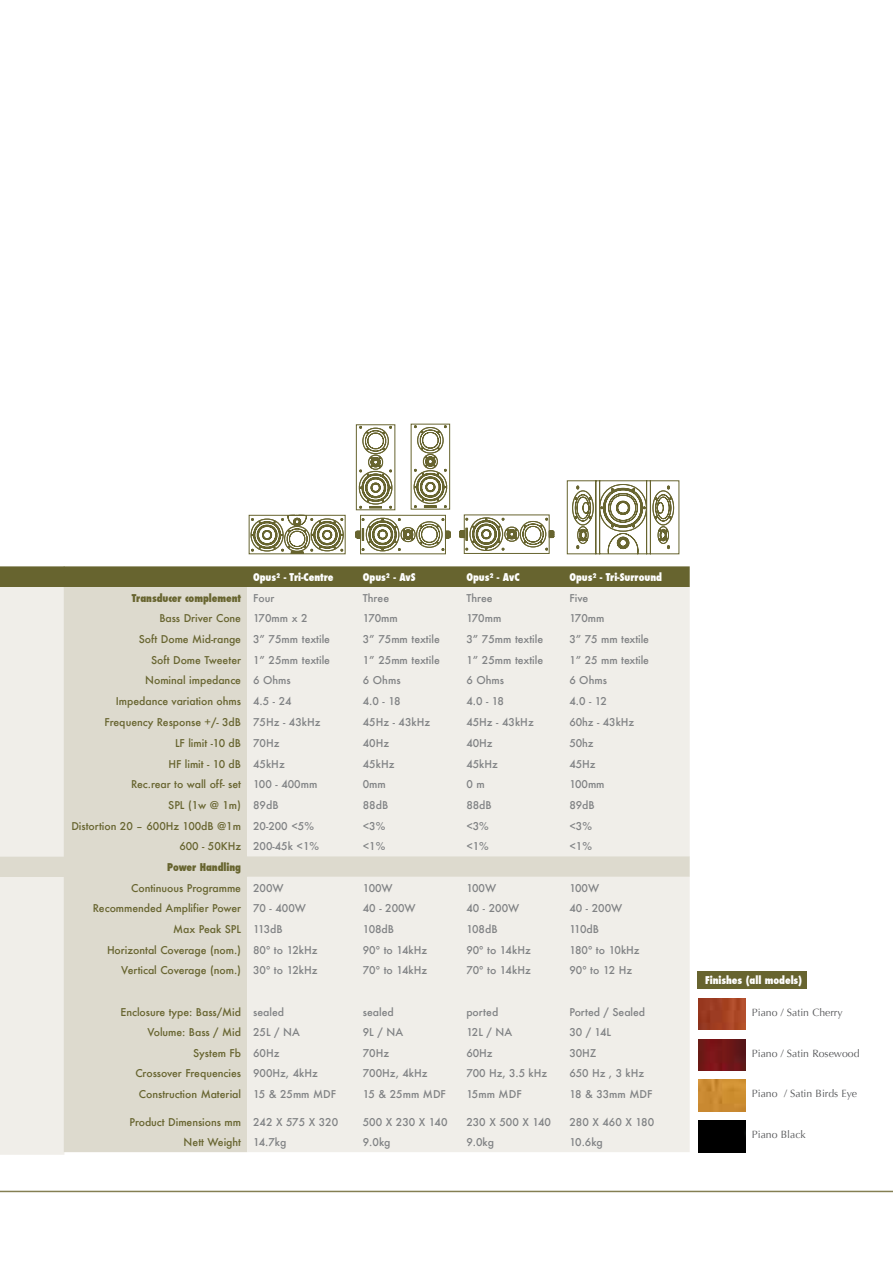
<style>
.page{position:relative;width:893px;height:1263px;background:#fff}
.page>*{position:absolute;margin:0;border:0;box-sizing:border-box;transform-origin:0 0}
.t1{font:500 10.5px/20.7px "Futura";letter-spacing:-.005em;color:#67642f}
.t2{font:500 10.5px "Futura";color:#808284}
.t3{font:800 condensed 10.5px "Futura";letter-spacing:-.005em;color:#fff}
.t4{font:10.5px "Optima";color:#58595b}
.t5{font:800 condensed 10.5px "Futura";letter-spacing:-.005em;color:#67642f}
.s1{font-weight:500;font-stretch:normal;color:#808284}
.s2{color:#808284}
.s3{color:#67642f}
.s4{font-weight:800;font-stretch:condensed}
</style>
<div class="page">
<hr style="left:0;top:1191px;width:893px;height:1px;background:#847f52">
<svg style="left:248px;top:423px;width:307px;height:132px"></svg>
<svg style="left:566px;top:480px;width:114px;height:75px"></svg>
<svg style="left:0;top:566px;width:690px;height:589px;background:#cbc8b6"></svg>
<div style="left:64px;top:587px;width:183px;height:565px;background:#dddace"></div>
<div style="left:247px;top:587px;width:443px;height:565px;background:#f0eee9"></div>
<div style="left:697px;top:971px;width:110px;height:18px;background:#67642f"></div>
<img style="left:698px;top:998px;width:48px;height:32px">
<img style="left:698px;top:1039px;width:48px;height:31px">
<img style="left:698px;top:1080px;width:48px;height:31px">
<img style="left:698px;top:1121px;width:48px;height:31px">
<p class="t3" style="left:253px;top:570px;width:82px">Opus² - Tri-Centre</p>
<p class="t3" style="left:363px;top:570px;width:54px">Opus² - AvS</p>
<p class="t3" style="left:466px;top:570px;width:55px">Opus² - AvC</p>
<p class="t3" style="left:569px;top:570px;width:94px">Opus² - Tri-Surround</p>
<p class="t5" style="left:132px;top:591px;width:144px">Transducer complement <span class="s1">Four</span></p>
<p class="t2" style="left:363px;top:591px;width:28px">Three</p>
<p class="t2" style="left:466px;top:591px;width:28px">Three</p>
<p class="t2" style="left:569px;top:591px;width:20px">Five</p>
<p class="t1" style="left:159px;top:608px;width:150px">Bass Driver Cone <span class="s2">170mm x 2</span></p>
<p class="t2" style="left:363px;top:611px;width:37px">170mm</p>
<p class="t2" style="left:466px;top:611px;width:37px">170mm</p>
<p class="t2" style="left:569px;top:611px;width:37px">170mm</p>
<p class="t1" style="left:139px;top:629px;width:193px">Soft Dome Mid-range <span class="s2">3” 75mm textile</span></p>
<p class="t2" style="left:363px;top:632px;width:78px">3” 75mm textile</p>
<p class="t2" style="left:466px;top:632px;width:78px">3” 75mm textile</p>
<p class="t2" style="left:569px;top:632px;width:81px">3” 75 mm textile</p>
<p class="t1" style="left:151px;top:649px;width:181px">Soft Dome Tweeter <span class="s2">1” 25mm textile</span></p>
<p class="t2" style="left:363px;top:653px;width:78px">1” 25mm textile</p>
<p class="t2" style="left:466px;top:653px;width:78px">1” 25mm textile</p>
<p class="t2" style="left:569px;top:653px;width:81px">1” 25 mm textile</p>
<p class="t1" style="left:145px;top:670px;width:147px">Nominal impedance <span class="s2">6 Ohms</span></p>
<p class="t2" style="left:363px;top:673px;width:39px">6 Ohms</p>
<p class="t2" style="left:466px;top:673px;width:39px">6 Ohms</p>
<p class="t2" style="left:569px;top:673px;width:39px">6 Ohms</p>
<p class="t1" style="left:116px;top:691px;width:177px">Impedance variation ohms <span class="s2">4.5 - 24</span></p>
<p class="t2" style="left:363px;top:694px;width:39px">4.0 - 18</p>
<p class="t2" style="left:466px;top:694px;width:39px">4.0 - 18</p>
<p class="t2" style="left:569px;top:694px;width:39px">4.0 - 12</p>
<p class="t1" style="left:105px;top:712px;width:217px">Frequency Response +/- 3dB <span class="s2">75Hz - 43kHz</span></p>
<p class="t2" style="left:363px;top:715px;width:69px">45Hz - 43kHz</p>
<p class="t2" style="left:466px;top:715px;width:69px">45Hz - 43kHz</p>
<p class="t2" style="left:569px;top:715px;width:66px">60hz - 43kHz</p>
<p class="t1" style="left:175px;top:732px;width:106px">LF limit -10 dB <span class="s2">70Hz</span></p>
<p class="t2" style="left:363px;top:736px;width:28px">40Hz</p>
<p class="t2" style="left:466px;top:736px;width:28px">40Hz</p>
<p class="t2" style="left:569px;top:736px;width:26px">50hz</p>
<p class="t1" style="left:168px;top:753px;width:118px">HF limit - 10 dB <span class="s2">45kHz</span></p>
<p class="t2" style="left:363px;top:756px;width:33px">45kHz</p>
<p class="t2" style="left:466px;top:756px;width:33px">45kHz</p>
<p class="t2" style="left:569px;top:756px;width:28px">45Hz</p>
<p class="t1" style="left:131px;top:774px;width:188px">Rec.rear to wall off- set <span class="s2">100 - 400mm</span></p>
<p class="t2" style="left:363px;top:777px;width:25px">0mm</p>
<p class="t2" style="left:466px;top:777px;width:20px">0 m</p>
<p class="t2" style="left:569px;top:777px;width:37px">100mm</p>
<p class="t1" style="left:168px;top:794px;width:112px">SPL (1w @ 1m) <span class="s2">89dB</span></p>
<p class="t2" style="left:363px;top:798px;width:27px">88dB</p>
<p class="t2" style="left:466px;top:798px;width:27px">88dB</p>
<p class="t2" style="left:569px;top:798px;width:27px">89dB</p>
<p class="t1" style="left:71px;top:815px;width:244px">Distortion 20 – 600Hz 100dB @1m <span class="s2">20-200 &lt;5%</span></p>
<p class="t2" style="left:363px;top:818px;width:24px">&lt;3%</p>
<p class="t2" style="left:466px;top:818px;width:24px">&lt;3%</p>
<p class="t2" style="left:569px;top:818px;width:24px">&lt;3%</p>
<p class="t2" style="left:179px;top:839px;width:141px"><span class="s3">600 - 50KHz</span> 200-45k &lt;1%</p>
<p class="t2" style="left:363px;top:839px;width:24px">&lt;1%</p>
<p class="t2" style="left:466px;top:839px;width:24px">&lt;1%</p>
<p class="t2" style="left:569px;top:839px;width:24px">&lt;1%</p>
<p class="t1" style="left:131px;top:856px;width:154px;text-indent:36px"><span class="s4">Power Handling<br></span>Continuous Programme <span class="s2">200W</span></p>
<p class="t2" style="left:363px;top:880px;width:31px">100W</p>
<p class="t2" style="left:466px;top:880px;width:31px">100W</p>
<p class="t2" style="left:569px;top:880px;width:31px">100W</p>
<p class="t1" style="left:93px;top:898px;width:215px">Recommended Amplifier Power <span class="s2">70 - 400W</span></p>
<p class="t2" style="left:363px;top:901px;width:54px">40 - 200W</p>
<p class="t2" style="left:466px;top:901px;width:54px">40 - 200W</p>
<p class="t2" style="left:569px;top:901px;width:54px">40 - 200W</p>
<p class="t1" style="left:173px;top:918px;width:111px">Max Peak SPL <span class="s2">113dB</span></p>
<p class="t2" style="left:363px;top:922px;width:33px">108dB</p>
<p class="t2" style="left:466px;top:922px;width:33px">108dB</p>
<p class="t2" style="left:569px;top:922px;width:31px">110dB</p>
<p class="t1" style="left:107px;top:939px;width:212px">Horizontal Coverage (nom.) <span class="s2">80º to 12kHz</span></p>
<p class="t2" style="left:363px;top:942px;width:66px">90º to 14kHz</p>
<p class="t2" style="left:466px;top:942px;width:66px">90º to 14kHz</p>
<p class="t2" style="left:569px;top:942px;width:72px">180º to 10kHz</p>
<p class="t1" style="left:121px;top:960px;width:198px">Vertical Coverage (nom.) <span class="s2">30º to 12kHz</span></p>
<p class="t2" style="left:363px;top:963px;width:66px">70º to 14kHz</p>
<p class="t2" style="left:466px;top:963px;width:66px">70º to 14kHz</p>
<p class="t2" style="left:569px;top:963px;width:64px">90º to 12 Hz</p>
<p class="t1" style="left:121px;top:1001px;width:165px">Enclosure type: Bass/Mid <span class="s2">sealed</span></p>
<p class="t2" style="left:363px;top:1004px;width:33px">sealed</p>
<p class="t2" style="left:466px;top:1004px;width:33px">ported</p>
<p class="t2" style="left:569px;top:1004px;width:77px">Ported / Sealed</p>
<p class="t1" style="left:147px;top:1022px;width:154px">Volume: Bass / Mid <span class="s2">25L / NA</span></p>
<p class="t2" style="left:363px;top:1025px;width:42px">9L / NA</p>
<p class="t2" style="left:466px;top:1025px;width:47px">12L / NA</p>
<p class="t2" style="left:569px;top:1025px;width:43px">30 / 14L</p>
<p class="t1" style="left:193px;top:1042px;width:88px">System Fb <span class="s2">60Hz</span></p>
<p class="t2" style="left:363px;top:1046px;width:28px">70Hz</p>
<p class="t2" style="left:466px;top:1046px;width:28px">60Hz</p>
<p class="t2" style="left:569px;top:1046px;width:29px">30HZ</p>
<p class="t1" style="left:135px;top:1063px;width:184px">Crossover Frequencies <span class="s2">900Hz, 4kHz</span></p>
<p class="t2" style="left:363px;top:1066px;width:66px">700Hz, 4kHz</p>
<p class="t2" style="left:466px;top:1066px;width:82px">700 Hz, 3.5 kHz</p>
<p class="t2" style="left:569px;top:1066px;width:76px">650 Hz , 3 kHz</p>
<p class="t1" style="left:139px;top:1084px;width:199px">Construction Material <span class="s2">15 &amp; 25mm MDF</span></p>
<p class="t2" style="left:363px;top:1087px;width:85px">15 &amp; 25mm MDF</p>
<p class="t2" style="left:466px;top:1087px;width:57px">15mm MDF</p>
<p class="t2" style="left:569px;top:1087px;width:85px">18 &amp; 33mm MDF</p>
<p class="t1" style="left:129px;top:1111px;width:210px">Product Dimensions mm <span class="s2">242 X 575 X 320</span></p>
<p class="t2" style="left:363px;top:1114px;width:86px">500 X 230 X 140</p>
<p class="t2" style="left:466px;top:1114px;width:86px">230 X 500 X 140</p>
<p class="t2" style="left:569px;top:1114px;width:86px">280 X 460 X 180</p>
<p class="t1" style="left:184px;top:1132px;width:104px">Nett Weight <span class="s2">14.7kg</span></p>
<p class="t2" style="left:363px;top:1135px;width:29px">9.0kg</p>
<p class="t2" style="left:466px;top:1135px;width:29px">9.0kg</p>
<p class="t2" style="left:569px;top:1135px;width:35px">10.6kg</p>
<p class="t3" style="left:705px;top:973px;width:98px">Finishes (all models)</p>
<p class="t4" style="left:752px;top:1006px;width:92px">Piano / Satin Cherry</p>
<p class="t4" style="left:752px;top:1047px;width:109px">Piano / Satin Rosewood</p>
<p class="t4" style="left:752px;top:1088px;width:107px">Piano / Satin Birds Eye</p>
<p class="t4" style="left:752px;top:1128px;width:55px">Piano Black</p>
</div>
